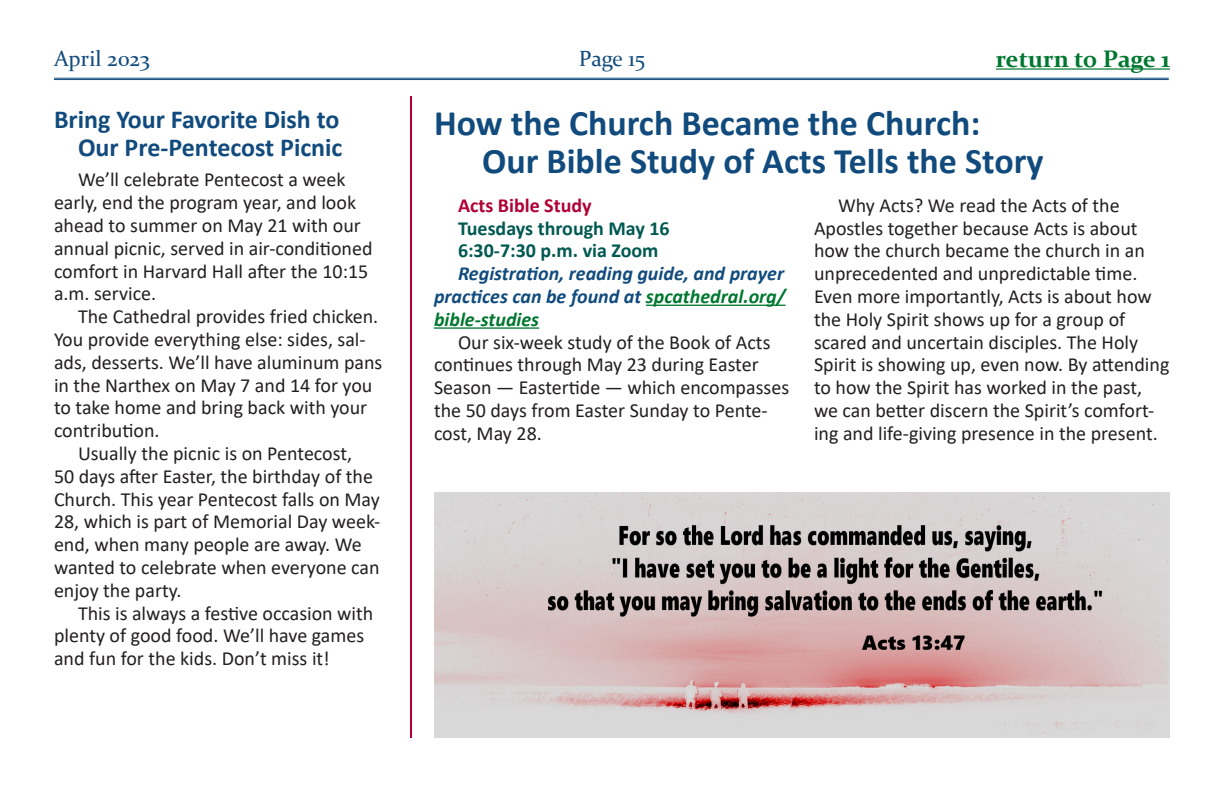
<style>
.page{position:relative;width:1224px;height:792px;background:#fff}
.page>*{position:absolute;margin:0;border:0;box-sizing:border-box;transform-origin:0 0}
._2ndary_Head{font:700 36px/38px "Calibri";color:#114b7d}
._3riary_Head{font:700 26px/28px "Calibri";color:#114b7d;text-align:right}
.t1{font:700 24px "Constantia";color:#007730}
.t2{font:22px "Constantia";letter-spacing:-.01em;color:#114b7d}
.BTI_-_1_column{font:20px/22.8px "Calibri";color:#231f20}
.BTI_-_1_column-2{font:italic 700 20px/22.8px "Calibri";color:#114b7d;text-align:justify}
.BTI_-_1_column-3{font:700 20px "Calibri";color:#005951}
.BTI_-_1_column-4{font:700 20px "Calibri";color:#b10034}
.s1{color:#007730}
</style>
<div class="page">
<hr style="left:54px;top:78px;width:1115px;height:1px;background:#114b7d">
<hr style="left:54px;top:79px;width:1115px;height:1px;background:#114b7d">
<hr style="left:996px;top:68px;width:174px;height:2px;background:#007730">
<hr style="left:410px;top:96px;width:2px;height:642px;background:#b10034">
<hr style="left:646px;top:305px;width:140px;height:1px;background:#007730">
<hr style="left:434px;top:327px;width:105px;height:2px;background:#007730">
<img style="left:434px;top:493px;width:736px;height:245px">
<p class="t2" style="left:54px;top:43px;width:97px">April 2023</p>
<p class="t2" style="left:579px;top:43px;width:68px">Page 15</p>
<p class="t1" style="left:996px;top:43px;width:176px">return to Page 1</p>
<p class="_3riary_Head" style="left:54px;top:105px;width:290px">Bring Your Favorite Dish to<br>Our Pre-Pentecost Picnic</p>
<p class="BTI_-_1_column" style="left:54px;top:168px;width:320px;text-indent:24px">We’ll celebrate Pentecost a week early, end the program year, and look ahead to summer on May 21 with our annual picnic, served in air-conditioned comfort in Harvard Hall after the 10:15 a.m. service.</p>
<p class="BTI_-_1_column" style="left:54px;top:305px;width:330px;text-indent:24px">The Cathedral provides fried chicken.<br>You provide everything else: sides, sal&shy;ads, desserts. We’ll have aluminum pans in the Narthex on May 7 and 14 for you to take home and bring back with your contribution.</p>
<p class="BTI_-_1_column" style="left:54px;top:441px;width:328px;text-indent:24px">Usually the picnic is on Pentecost,<br>50 days after Easter, the birthday of the Church. This year Pentecost falls on May 28, which is part of Memorial Day week&shy;end, when many people are away. We wanted to celebrate when everyone can enjoy the party.</p>
<p class="BTI_-_1_column" style="left:54px;top:601px;width:321px;text-indent:24px">This is always a festive occasion with plenty of good food. We’ll have games and fun for the kids. Don’t miss it!</p>
<p class="_2ndary_Head" style="left:482px;top:104px;width:563px;text-indent:-48px">How the Church Became the Church:<br>Our Bible Study of Acts Tells the Story</p>
<p class="BTI_-_1_column-4" style="left:458px;top:191px;width:135px">Acts Bible Study</p>
<p class="BTI_-_1_column-3" style="left:458px;top:214px;width:213px">Tuesdays through May 16</p>
<p class="BTI_-_1_column-3" style="left:458px;top:237px;width:202px">6:30-7:30 p.m. via Zoom</p>
<p class="BTI_-_1_column-2" style="left:434px;top:261px;width:353px;text-indent:24px">Registration, reading guide, and prayer practices can be found at <span class="s1">spcathedral.org/ bible-studies</span></p>
<p class="BTI_-_1_column" style="left:434px;top:330px;width:357px;text-indent:24px">Our six-week study of the Book of Acts continues through May 23 during Easter Season — Eastertide — which encompasses the 50 days from Easter Sunday to Pente&shy;cost, May 28.</p>
<p class="BTI_-_1_column" style="left:814px;top:193px;width:357px;text-indent:24px">Why Acts? We read the Acts of the Apostles together because Acts is about how the church became the church in an unprecedented and unpredictable time.<br>Even more importantly, Acts is about how the Holy Spirit shows up for a group of scared and uncertain disciples. The Holy Spirit is showing up, even now. By attending to how the Spirit has worked in the past, we can better discern the Spirit’s comfort&shy;ing and life-giving presence in the present.</p>
</div>
